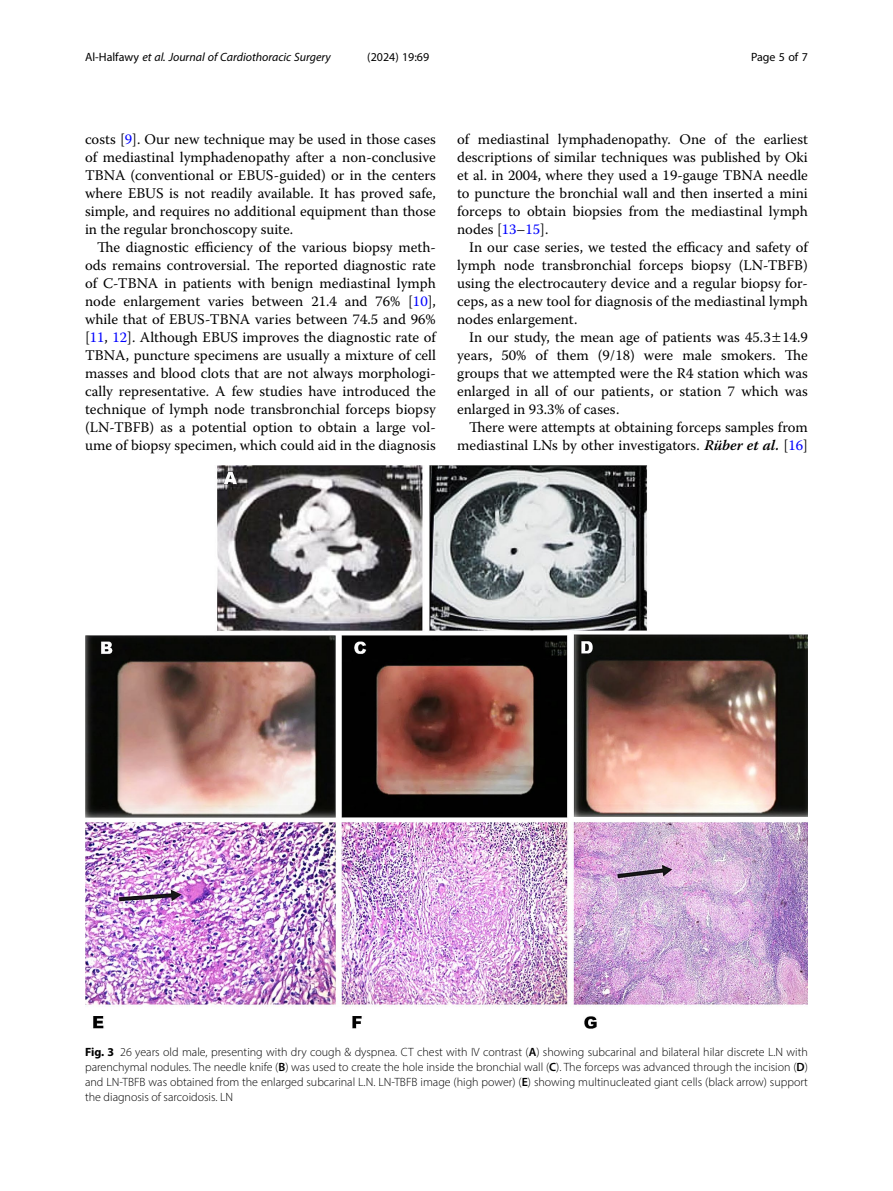
<style>
.page{position:relative;width:893px;height:1191px;background:#fff}
.page>*{position:absolute;margin:0;border:0;box-sizing:border-box;transform-origin:0 0}
.Body_Text_Indent{font:14.7px/18px "Warnock Pro";color:#000;text-align:justify}
.Body_Text{font:14.7px/18px "Warnock Pro";color:#000;text-align:justify}
.Figure_Caption{font:300 12px/15px "Myriad Pro";color:#000;text-align:justify}
.t1{font:italic 12px "Myriad Pro";color:#000}
.t2{font:12px "Myriad Pro";color:#000}
.s1{font-style:normal}
.s2{color:#00f}
.s3{font-weight:600;font-style:italic}
.s4{font-weight:700}
.s5{font-weight:600}
</style>
<div class="page">
<img style="left:85px;top:465px;width:723px;height:564px">
<p class="t1" style="left:85px;top:50px;width:247px"><span class="s1">Al-Halfawy</span> et al. Journal of Cardiothoracic Surgery</p>
<p class="t2" style="left:367px;top:50px;width:63px">(2024) 19:69</p>
<p class="t2" style="left:751px;top:50px;width:58px">Page 5 of 7</p>
<p class="Body_Text" style="left:85px;top:130px;width:352px">costs [<span class="s2">9</span>]. Our new technique may be used in those cases of mediastinal lymphadenopathy after a non-conclusive TBNA (conventional or EBUS-guided) or in the centers where EBUS is not readily available. It has proved safe, simple, and requires no additional equipment than those in the regular bronchoscopy suite.</p>
<p class="Body_Text_Indent" style="left:85px;top:238px;width:352px;text-indent:12px">The diagnostic efficiency of the various biopsy meth&shy;ods remains controversial. The reported diagnostic rate of C-TBNA in patients with benign mediastinal lymph node enlargement varies between 21.4 and 76% [<span class="s2">10</span>], while that of EBUS-TBNA varies between 74.5 and 96% [<span class="s2">11</span>, <span class="s2">12</span>]. Although EBUS improves the diagnostic rate of TBNA, puncture specimens are usually a mixture of cell masses and blood clots that are not always morphologi&shy;cally representative. A few studies have introduced the technique of lymph node transbronchial forceps biopsy (LN-TBFB) as a potential option to obtain a large vol&shy;ume of biopsy specimen, which could aid in the diagnosis</p>
<p class="Body_Text_Indent" style="left:457px;top:130px;width:352px">of mediastinal lymphadenopathy. One of the earliest descriptions of similar techniques was published by Oki et al. in 2004, where they used a 19-gauge TBNA needle to puncture the bronchial wall and then inserted a mini forceps to obtain biopsies from the mediastinal lymph nodes [<span class="s2">13</span>–<span class="s2">15</span>].</p>
<p class="Body_Text_Indent" style="left:457px;top:238px;width:352px;text-indent:12px">In our case series, we tested the efficacy and safety of lymph node transbronchial forceps biopsy (LN-TBFB) using the electrocautery device and a regular biopsy for&shy;ceps, as a new tool for diagnosis of the mediastinal lymph nodes enlargement.</p>
<p class="Body_Text_Indent" style="left:457px;top:328px;width:352px;text-indent:12px">In our study, the mean age of patients was 45.3 14.9 years, 50% of them (9/18) were male smokers. The groups that we attempted were the R4 station which was enlarged in all of our patients, or station 7 which was enlarged in 93.3% of cases.</p>
<p class="Body_Text_Indent" style="left:457px;top:418px;width:352px;text-align:right">There were attempts at obtaining forceps samples from mediastinal LNs by other investigators. <span class="s3">Rüber et al.</span> [<span class="s2">16</span>]</p>
<p class="Figure_Caption" style="left:85px;top:1044px;width:724px"><span class="s4">Fig. 3</span> 26 years old male, presenting with dry cough &amp; dyspnea. CT chest with IV contrast (<span class="s5">A</span>) showing subcarinal and bilateral hilar discrete L.N with parenchymal nodules. The needle knife (<span class="s5">B</span>) was used to create the hole inside the bronchial wall (<span class="s5">C</span>). The forceps was advanced through the incision (<span class="s5">D</span>) and LN-TBFB was obtained from the enlarged subcarinal L.N. LN-TBFB image (high power) (<span class="s5">E</span>) showing multinucleated giant cells (black arrow) support the diagnosis of sarcoidosis. LN</p>
</div>
